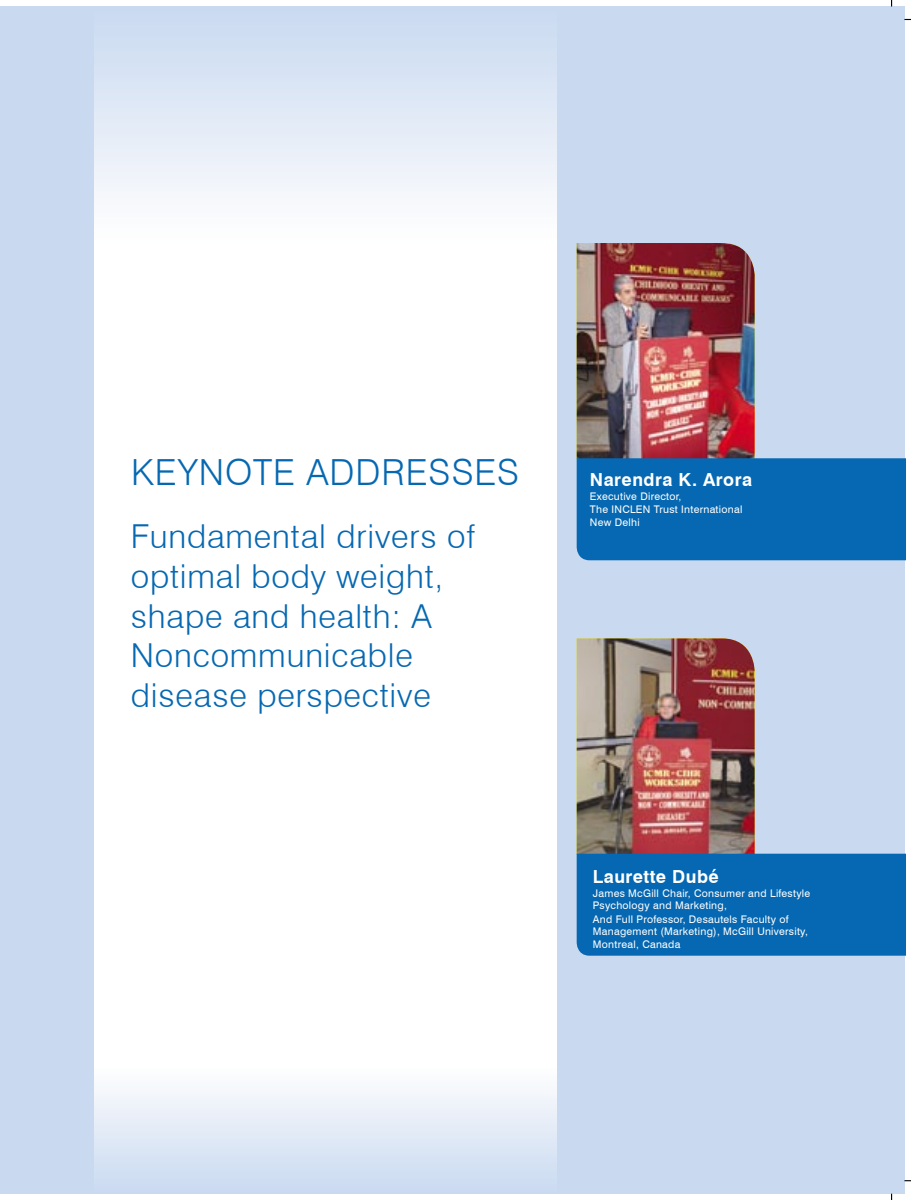
<style>
.page{position:relative;width:911px;height:1200px;background:#fff}
.page>*{position:absolute;margin:0;border:0;box-sizing:border-box;transform-origin:0 0}
.t1{font:300 36px "Swiss 721 BT";letter-spacing:.025em;color:#0668b2}
.t2{font:300 33px/39.6px "Swiss 721 BT";letter-spacing:.025em;color:#0668b2}
.t3{font:700 18px "Swiss 721 BT";letter-spacing:.025em;color:#fff}
.t4{font:10.5px/12.6px "Swiss 721 BT";letter-spacing:.025em;color:#fff}
</style>
<div class="page">
<div style="left:0;top:6px;width:904px;height:1188px;background:#c9daf0"></div>
<div style="left:94px;top:6px;width:462px;height:238px;background:linear-gradient(to bottom,#c8d9f0,#fffefe)"></div>
<div style="left:94px;top:1064px;width:462px;height:130px;background:linear-gradient(to bottom,#fffffe,#c9daf0)"></div>
<div style="left:94px;top:243px;width:462px;height:822px;background:#fff"></div>
<img style="left:576px;top:243px;width:329px;height:317px">
<img style="left:576px;top:638px;width:329px;height:318px">
<h1 class="t1" style="left:131px;top:450px;width:389px">KEYNOTE ADDRESSES</h1>
<h2 class="t2" style="left:131px;top:516px;width:346px">Fundamental drivers of optimal body weight, shape and health: A<br>Noncommunicable disease perspective</h2>
<h3 class="t3" style="left:590px;top:469px;width:164px">Narendra K. Arora</h3>
<p class="t4" style="left:590px;top:490px;width:154px">Executive Director,<br>The INCLEN Trust International</p>
<p class="t4" style="left:590px;top:516px;width:51px">New Delhi</p>
<h3 class="t3" style="left:593px;top:865px;width:127px">Laurette Dubé</h3>
<p class="t4" style="left:593px;top:886px;width:219px">James McGill Chair, Consumer and Lifestyle<br>Psychology and Marketing,</p>
<p class="t4" style="left:593px;top:913px;width:216px">And Full Professor, Desautels Faculty of<br>Management (Marketing), McGill University,<br>Montreal, Canada</p>
</div>
